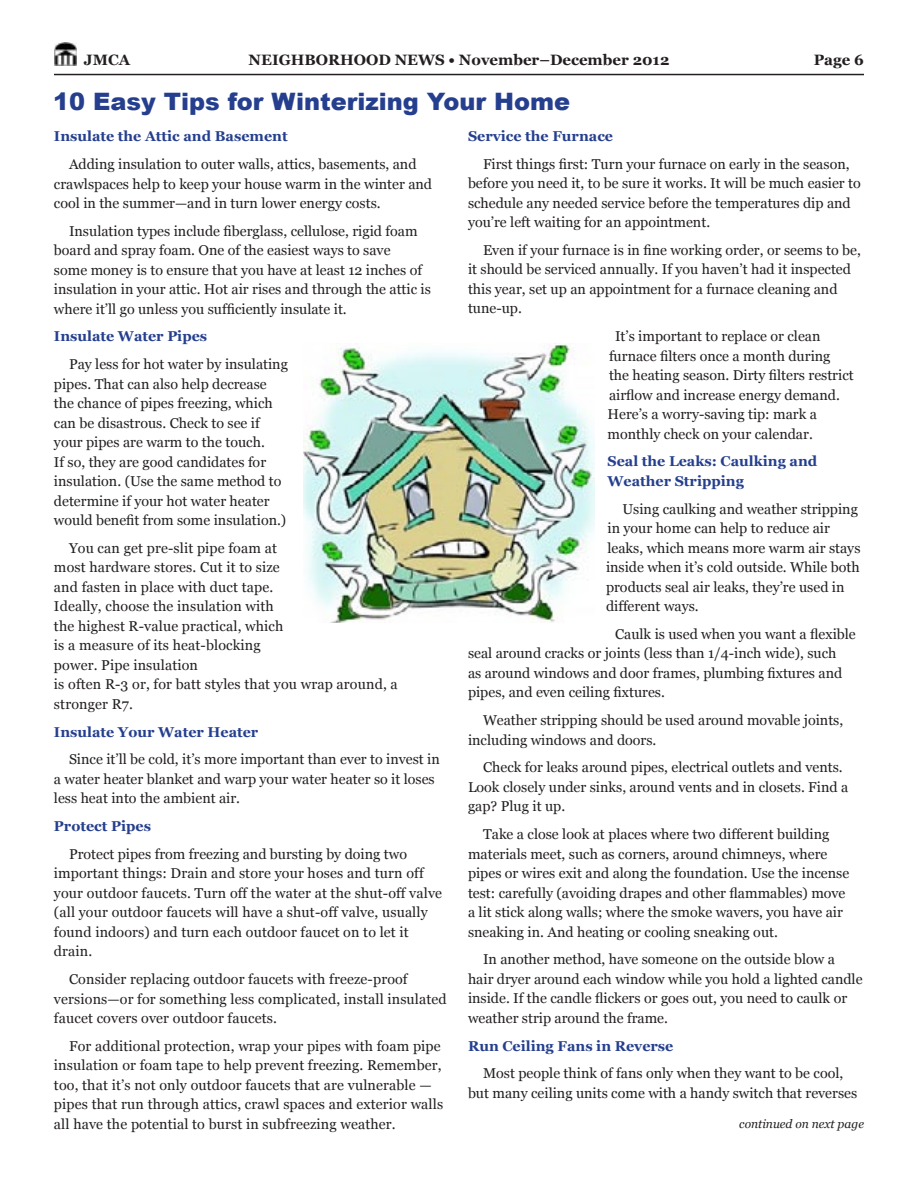
<style>
.page{position:relative;width:918px;height:1188px;background:#fff}
.page>*{position:absolute;margin:0;border:0;box-sizing:border-box;transform-origin:0 0}
.t1{font:900 24px "Arial";color:#253f8e}
.t2{font:700 15px "Georgia";color:#231f20}
.t3{font:14.25px/19.5px "Georgia";color:#231f20}
.t4{font:700 14.25px/19.5px "Georgia";color:#253f8e}
.t5{font:italic 12px "Georgia";color:#231f20}
</style>
<div class="page">
<img style="left:54px;top:42px;width:22px;height:24px">
<hr style="left:54px;top:74px;width:810px;height:1px;background:#231f20">
<img style="left:303px;top:344px;width:291px;height:279px">
<p class="t2" style="left:84px;top:51px;width:48px">JMCA</p>
<p class="t2" style="left:249px;top:51px;width:422px">NEIGHBORHOOD NEWS • November–December 2012</p>
<p class="t2" style="left:814px;top:51px;width:52px">Page 6</p>
<h1 class="t1" style="left:53px;top:84px;width:519px">10 Easy Tips for Winterizing Your Home</h1>
<p class="t4" style="left:54px;top:127px;width:235px">Insulate the Attic and Basement</p>
<p class="t3" style="left:54px;top:155px;width:380px;text-indent:15px">Adding insulation to outer walls, attics, basements, and crawlspaces help to keep your house warm in the winter and cool in the summer—and in turn lower energy costs.</p>
<p class="t3" style="left:54px;top:221px;width:378px;text-indent:15px">Insulation types include fiberglass, cellulose, rigid foam board and spray foam. One of the easiest ways to save<br>some money is to ensure that you have at least 12 inches of insulation in your attic. Hot air rises and through the attic is where it’ll go unless you sufficiently insulate it.</p>
<p class="t4" style="left:54px;top:327px;width:155px">Insulate Water Pipes</p>
<p class="t3" style="left:54px;top:355px;width:235px;text-indent:15px">Pay less for hot water by insulating pipes. That can also help decrease the chance of pipes freezing, which can be disastrous. Check to see if your pipes are warm to the touch.<br>If so, they are good candidates for insulation. (Use the same method to determine if your hot water heater would benefit from some insulation.)</p>
<p class="t3" style="left:54px;top:539px;width:345px;text-indent:15px">You can get pre-slit pipe foam at<br>most hardware stores. Cut it to size<br>and fasten in place with duct tape.<br>Ideally, choose the insulation with<br>the highest R-value practical, which<br>is a measure of its heat-blocking<br>power. Pipe insulation<br>is often R-3 or, for batt styles that you wrap around, a stronger R7.</p>
<p class="t4" style="left:54px;top:722px;width:206px">Insulate Your Water Heater</p>
<p class="t3" style="left:54px;top:750px;width:387px;text-indent:15px">Since it’ll be cold, it’s more important than ever to invest in a water heater blanket and warp your water heater so it loses less heat into the ambient air.</p>
<p class="t4" style="left:54px;top:816px;width:98px">Protect Pipes</p>
<p class="t3" style="left:54px;top:844px;width:390px;text-indent:15px">Protect pipes from freezing and bursting by doing two important things: Drain and store your hoses and turn off your outdoor faucets. Turn off the water at the shut-off valve (all your outdoor faucets will have a shut-off valve, usually found indoors) and turn each outdoor faucet on to let it drain.</p>
<p class="t3" style="left:54px;top:970px;width:394px;text-indent:15px">Consider replacing outdoor faucets with freeze-proof versions—or for something less complicated, install insulated faucet covers over outdoor faucets.</p>
<p class="t3" style="left:54px;top:1036px;width:391px;text-indent:15px">For additional protection, wrap your pipes with foam pipe insulation or foam tape to help prevent freezing. Remember, too, that it’s not only outdoor faucets that are vulnerable — pipes that run through attics, crawl spaces and exterior walls all have the potential to burst in subfreezing weather.</p>
<p class="t4" style="left:468px;top:126px;width:147px">Service the Furnace</p>
<p class="t3" style="left:468px;top:154px;width:394px;text-indent:15px">First things first: Turn your furnace on early in the season, before you need it, to be sure it works. It will be much easier to schedule any needed service before the temperatures dip and you’re left waiting for an appointment.</p>
<p class="t3" style="left:468px;top:241px;width:394px;text-indent:15px">Even if your furnace is in fine working order, or seems to be, it should be serviced annually. If you haven’t had it inspected this year, set up an appointment for a furnace cleaning and tune-up.</p>
<p class="t3" style="left:608px;top:327px;width:248px;text-indent:7px">It’s important to replace or clean furnace filters once a month during<br>the heating season. Dirty filters restrict airflow and increase energy demand.<br>Here’s a worry-saving tip: mark a monthly check on your calendar.</p>
<p class="t4" style="left:608px;top:452px;width:211px">Seal the Leaks: Caulking and<br>Weather Stripping</p>
<p class="t3" style="left:606px;top:499px;width:256px;text-indent:17px">Using caulking and weather stripping in your home can help to reduce air leaks, which means more warm air stays inside when it’s cold outside. While both products seal air leaks, they’re used in different ways.</p>
<p class="t3" style="left:468px;top:625px;width:389px;text-indent:147px">Caulk is used when you want a flexible seal around cracks or joints (less than 1/4-inch wide), such<br>as around windows and door frames, plumbing fixtures and pipes, and even ceiling fixtures.</p>
<p class="t3" style="left:468px;top:711px;width:377px;text-indent:15px">Weather stripping should be used around movable joints, including windows and doors.</p>
<p class="t3" style="left:468px;top:758px;width:382px;text-indent:15px">Check for leaks around pipes, electrical outlets and vents.<br>Look closely under sinks, around vents and in closets. Find a gap? Plug it up.</p>
<p class="t3" style="left:468px;top:825px;width:383px;text-indent:15px">Take a close look at places where two different building materials meet, such as corners, around chimneys, where pipes or wires exit and along the foundation. Use the incense test: carefully (avoiding drapes and other flammables) move a lit stick along walls; where the smoke wavers, you have air sneaking in. And heating or cooling sneaking out.</p>
<p class="t3" style="left:468px;top:950px;width:396px;text-indent:15px">In another method, have someone on the outside blow a hair dryer around each window while you hold a lighted candle inside. If the candle flickers or goes out, you need to caulk or weather strip around the frame.</p>
<p class="t4" style="left:468px;top:1036px;width:207px">Run Ceiling Fans in Reverse</p>
<p class="t3" style="left:468px;top:1064px;width:391px;text-align:center">Most people think of fans only when they want to be cool,<br>but many ceiling units come with a handy switch that reverses</p>
<p class="t5" style="left:739px;top:1117px;width:126px">continued on next page</p>
</div>
